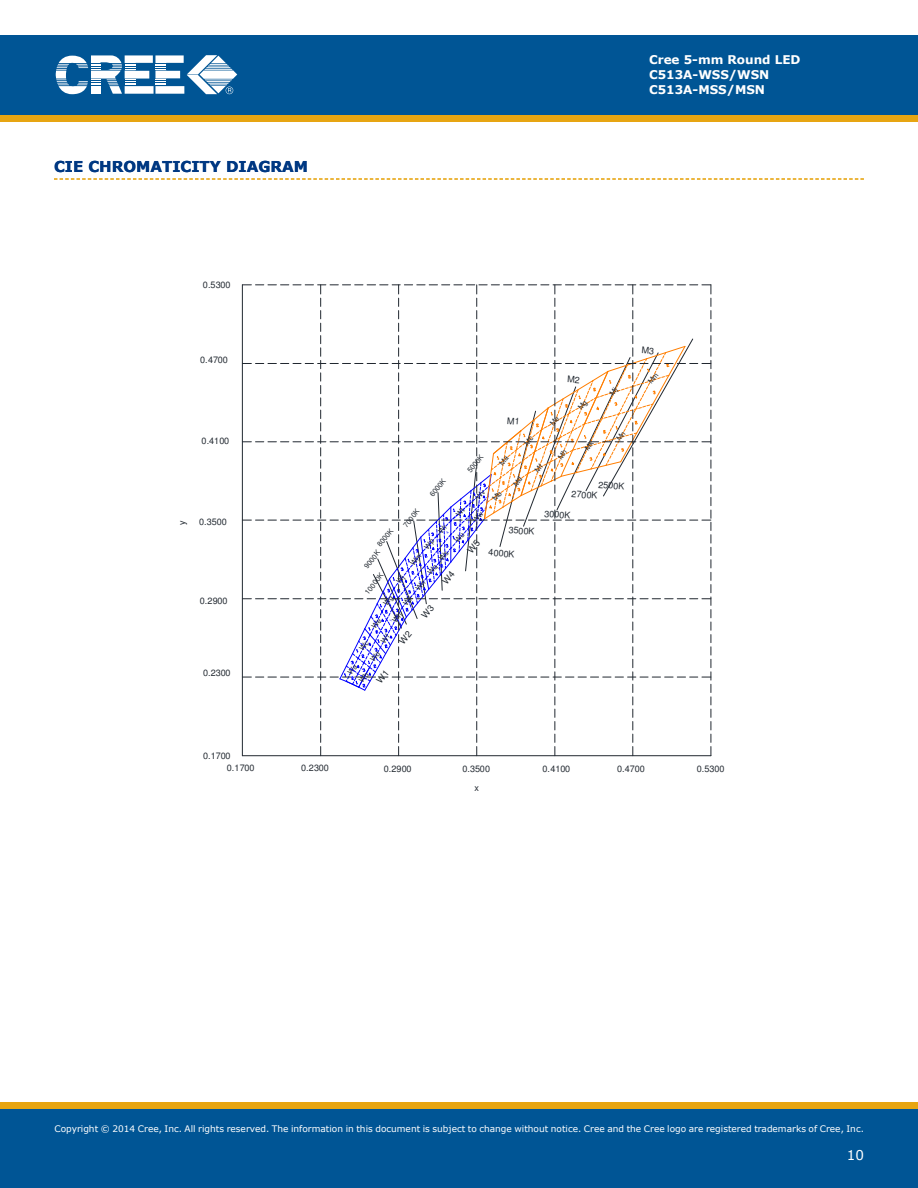
<style>
.page{position:relative;width:918px;height:1188px;background:#fff}
.page>*{position:absolute;margin:0;border:0;box-sizing:border-box;transform-origin:0 0}
.Section_heading_with{font:700 15px "Verdana";color:#003882}
.t1{font:13.5px "Verdana";color:#fff}
.t2{font:700 12px/15px "Verdana";color:#fff}
.t3{font:9.15px "Helvetica";letter-spacing:-.01em;color:#212830}
.t4{font:9px "Verdana";color:#fff}
.t5{font:7.2px/13.6px "Helvetica";color:#212830}
</style>
<div class="page">
<div style="left:0;top:115px;width:918px;height:7px;background:#e7a512"></div>
<div style="left:0;top:35px;width:918px;height:80px;background:#005595"></div>
<svg style="left:56px;top:55px;width:181px;height:39px"></svg>
<div style="left:0;top:1108px;width:918px;height:80px;background:#005595"></div>
<div style="left:0;top:1102px;width:918px;height:6px;background:#e7a512"></div>
<svg style="left:54px;top:178px;width:810px;height:2px"></svg>
<svg style="left:242px;top:285px;width:470px;height:471px"></svg>
<p class="Section_heading_with" style="left:54px;top:157px;width:256px">CIE CHROMATICITY DIAGRAM</p>
<h3 class="t2" style="left:649px;top:52px;width:153px">Cree 5-mm Round LED<br>C513A-WSS/WSN<br>C513A-MSS/MSN</h3>
<p class="t3" style="left:203px;top:282px;width:29px">0.5300</p>
<p class="t3" style="left:200px;top:356px;width:29px">0.4700</p>
<p class="t3" style="left:202px;top:437px;width:29px">0.4100</p>
<p class="t3" style="left:179px;top:525px;width:6px;rotate:-90deg">y</p>
<p class="t3" style="left:199px;top:518px;width:29px">0.3500</p>
<p class="t3" style="left:200px;top:597px;width:29px">0.2900</p>
<p class="t3" style="left:203px;top:669px;width:29px">0.2300</p>
<p class="t3" style="left:203px;top:752px;width:29px">0.1700</p>
<p class="t3" style="left:227px;top:764px;width:29px">0.1700</p>
<p class="t5" style="left:374px;top:542px;width:22px;rotate:-50deg">8000K</p>
<p class="t5" style="left:361px;top:563px;width:22px;rotate:-50deg">9000K</p>
<p class="t5" style="left:362px;top:589px;width:26px;rotate:-50deg">10000K</p>
<p class="t5" style="left:400px;top:522px;width:22px;rotate:-50deg">7000K</p>
<p class="t5" style="left:426px;top:491px;width:22px;rotate:-50deg">6000K</p>
<p class="t5" style="left:354px;top:646px;width:13px;line-height:15.5px;rotate:-51deg">Wc<br>Wd</p>
<p class="t5" style="left:344px;top:670px;width:14px;rotate:-51deg">Wa<br>Wb</p>
<p class="t5" style="left:464px;top:468px;width:22px;rotate:-50deg">5000K</p>
<p class="t3" style="left:509px;top:526px;width:27px;rotate:4deg">3500K</p>
<p class="t3" style="left:489px;top:549px;width:28px;rotate:4deg">4000K</p>
<p class="t3" style="left:599px;top:481px;width:28px;rotate:4deg">2500K</p>
<p class="t3" style="left:572px;top:490px;width:28px;rotate:4deg">2700K</p>
<p class="t3" style="left:545px;top:510px;width:27px;rotate:4deg">3000K</p>
<p class="t3" style="left:301px;top:764px;width:29px">0.2300</p>
<p class="t3" style="left:384px;top:765px;width:29px">0.2900</p>
<p class="t3" style="left:462px;top:765px;width:29px">0.3500</p>
<p class="t3" style="left:543px;top:765px;width:29px">0.4100</p>
<p class="t3" style="left:474px;top:785px;width:6px">x</p>
<p class="t3" style="left:617px;top:765px;width:29px">0.4700</p>
<p class="t3" style="left:697px;top:765px;width:29px">0.5300</p>
<p class="t4" style="left:54px;top:1123px;width:811px">Copyright © 2014 Cree, Inc. All rights reserved. The information in this document is subject to change without notice. Cree and the Cree logo are registered trademarks of Cree, Inc.</p>
<p class="t4" style="left:54px;top:1125px;width:58px">of Cree, Inc.</p>
<h2 class="t1" style="left:847px;top:1146px;width:19px">10</h2>
</div>
